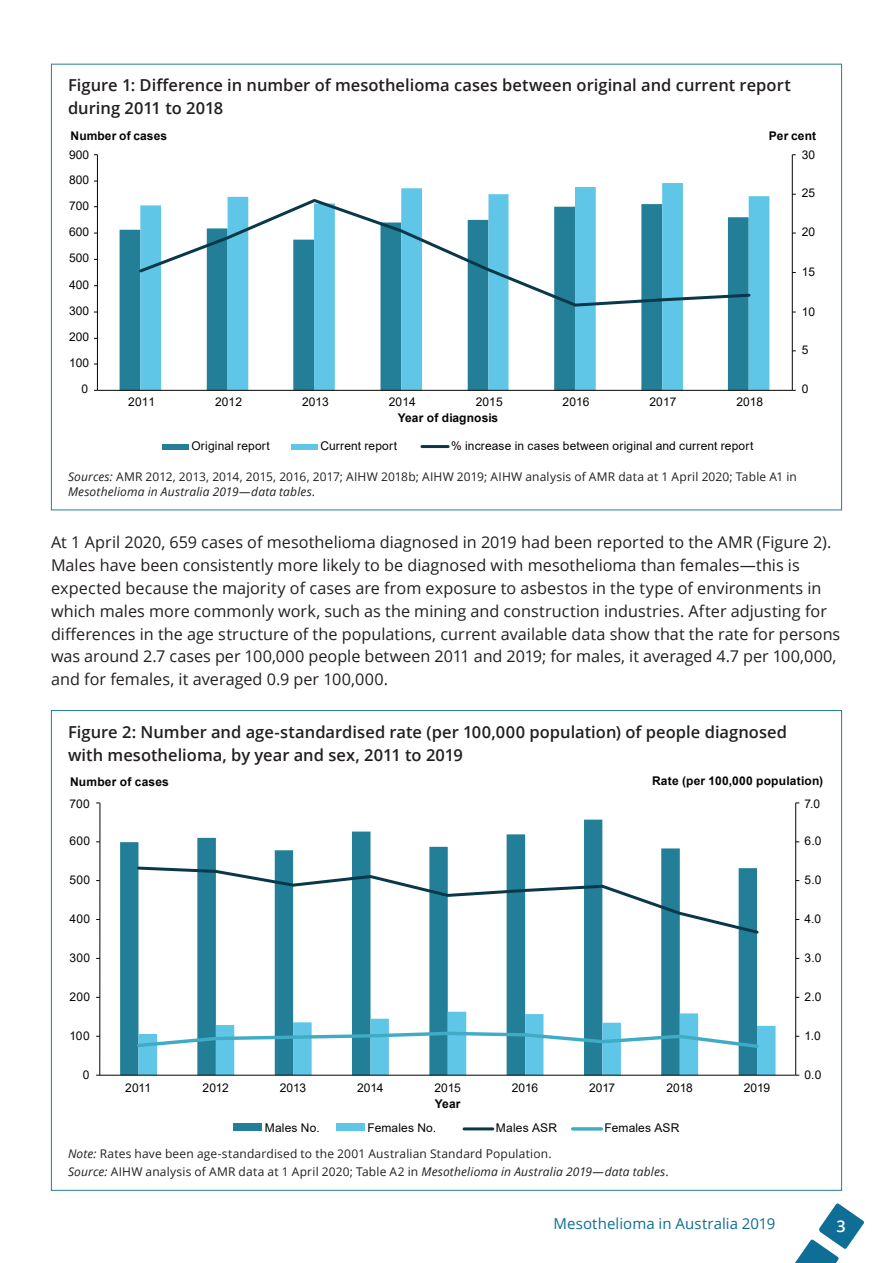
<style>
.page{position:relative;width:893px;height:1263px;background:#fff}
.page>*{position:absolute;margin:0;border:0;box-sizing:border-box;transform-origin:0 0}
.Figure_head{font:600 16.5px/22.8px "Open Sans";color:#231f20}
.Body_text{font:16.2px/22.8px "Open Sans";color:#231f20}
.t1{font:600 16.2px "Open Sans";color:#fff}
.t2{font:15px "Open Sans";letter-spacing:.005em;color:#0e6e95}
.t3{font:12px "Arial";letter-spacing:.01em;color:#040503}
.Figure_notes_and_sou{font:12px/14.4px "Open Sans";letter-spacing:.015em;color:#231f20}
.Figure_notes_and_sou-2{font:italic 12px "Open Sans";letter-spacing:.015em;color:#231f20}
.t4{font:700 12px "Arial";letter-spacing:.015em;color:#040503}
.s1{font-style:italic}
.s2{font-style:normal}
</style>
<div class="page">
<svg style="left:795px;top:1203px;width:69px;height:60px"></svg>
<div style="left:120px;top:229px;width:20px;height:161px;background:#237f97"></div>
<svg style="left:140px;top:183px;width:629px;height:207px"></svg>
<hr style="left:792px;top:155px;width:1px;height:235px;background:#040503">
<hr style="left:97px;top:155px;width:1px;height:235px;background:#040503">
<hr style="left:97px;top:390px;width:695px;height:1px;background:#040503">
<svg style="left:137px;top:197px;width:615px;height:112px"></svg>
<div style="left:162px;top:444px;width:27px;height:6px;background:#237f97"></div>
<div style="left:291px;top:444px;width:26px;height:6px;background:#60c6e7"></div>
<hr style="left:422px;top:445px;width:26px;height:3px;background:#083849">
<svg style="left:120px;top:820px;width:637px;height:255px"></svg>
<hr style="left:795px;top:803px;width:1px;height:272px;background:#040503">
<hr style="left:99px;top:803px;width:1px;height:272px;background:#040503">
<hr style="left:100px;top:1075px;width:696px;height:1px;background:#040503">
<svg style="left:135px;top:865px;width:624px;height:71px"></svg>
<svg style="left:135px;top:1012px;width:640px;height:63px"></svg>
<div style="left:233px;top:1123px;width:29px;height:8px;background:#237f97"></div>
<div style="left:336px;top:1123px;width:28px;height:8px;background:#60c6e7"></div>
<hr style="left:464px;top:1127px;width:29px;height:3px;background:#083849">
<hr style="left:573px;top:1127px;width:28px;height:3px;background:#3fabc5">
<p class="Figure_head" style="left:68px;top:74px;width:724px">Figure 1: Difference in number of mesothelioma cases between original and current report during 2011 to 2018</p>
<p class="t4" style="left:70px;top:127px;width:98px">Number of cases</p>
<p class="t4" style="left:769px;top:127px;width:49px">Per cent</p>
<p class="t3" style="left:69px;top:147px;width:22px">900</p>
<p class="t3" style="left:69px;top:171px;width:22px">800</p>
<p class="t3" style="left:69px;top:198px;width:22px">700</p>
<p class="t3" style="left:69px;top:224px;width:22px">600</p>
<p class="t3" style="left:69px;top:250px;width:22px">500</p>
<p class="t3" style="left:69px;top:276px;width:22px">400</p>
<p class="t3" style="left:69px;top:302px;width:22px">300</p>
<p class="t3" style="left:69px;top:329px;width:22px">200</p>
<p class="t3" style="left:69px;top:355px;width:22px">100</p>
<p class="t3" style="left:81px;top:381px;width:8px">0</p>
<p class="t3" style="left:128px;top:393px;width:28px">2011</p>
<p class="t3" style="left:215px;top:393px;width:28px">2012</p>
<p class="t3" style="left:302px;top:393px;width:28px">2013</p>
<p class="t3" style="left:389px;top:393px;width:28px">2014</p>
<p class="t3" style="left:476px;top:393px;width:28px">2015</p>
<p class="t3" style="left:563px;top:393px;width:28px">2016</p>
<p class="t3" style="left:649px;top:393px;width:28px">2017</p>
<p class="t3" style="left:736px;top:393px;width:28px">2018</p>
<p class="t4" style="left:398px;top:410px;width:102px">Year of diagnosis</p>
<p class="t3" style="left:191px;top:438px;width:80px">Original report</p>
<p class="t3" style="left:320px;top:438px;width:78px">Current report</p>
<p class="t3" style="left:451px;top:438px;width:304px">% increase in cases between original and current report</p>
<p class="t3" style="left:802px;top:147px;width:15px">30</p>
<p class="t3" style="left:802px;top:184px;width:15px">25</p>
<p class="t3" style="left:802px;top:224px;width:15px">20</p>
<p class="t3" style="left:802px;top:263px;width:15px">15</p>
<p class="t3" style="left:802px;top:304px;width:15px">10</p>
<p class="t3" style="left:802px;top:342px;width:8px">5</p>
<p class="t3" style="left:802px;top:381px;width:8px">0</p>
<p class="Figure_notes_and_sou" style="left:68px;top:470px;width:730px"><span class="s1">Sources:</span> AMR 2012, 2013, 2014, 2015, 2016, 2017; AIHW 2018b; AIHW 2019; AIHW analysis of AMR data at 1 April 2020; Table A1 in<br><span class="s1">Mesothelioma in Australia 2019—data tables</span>.</p>
<p class="Body_text" style="left:51px;top:531px;width:791px">At 1 April 2020, 659 cases of mesothelioma diagnosed in 2019 had been reported to the AMR (Figure 2).<br>Males have been consistently more likely to be diagnosed with mesothelioma than females—this is expected because the majority of cases are from exposure to asbestos in the type of environments in which males more commonly work, such as the mining and construction industries. After adjusting for differences in the age structure of the populations, current available data show that the rate for persons was around 2.7 cases per 100,000 people between 2011 and 2019; for males, it averaged 4.7 per 100,000, and for females, it averaged 0.9 per 100,000.</p>
<p class="Figure_head" style="left:68px;top:720px;width:720px">Figure 2: Number and age-standardised rate (per 100,000 population) of people diagnosed with mesothelioma, by year and sex, 2011 to 2019</p>
<p class="t4" style="left:70px;top:774px;width:100px">Number of cases</p>
<p class="t4" style="left:652px;top:773px;width:173px">Rate (per 100,000 population)</p>
<p class="t3" style="left:70px;top:795px;width:22px">700</p>
<p class="t3" style="left:70px;top:833px;width:22px">600</p>
<p class="t3" style="left:70px;top:872px;width:22px">500</p>
<p class="t3" style="left:70px;top:910px;width:22px">400</p>
<p class="t3" style="left:70px;top:949px;width:22px">300</p>
<p class="t3" style="left:70px;top:988px;width:22px">200</p>
<p class="t3" style="left:70px;top:1027px;width:22px">100</p>
<p class="t3" style="left:83px;top:1066px;width:8px">0</p>
<p class="t3" style="left:125px;top:1079px;width:27px">2011</p>
<p class="t3" style="left:202px;top:1079px;width:28px">2012</p>
<p class="t3" style="left:280px;top:1079px;width:28px">2013</p>
<p class="t3" style="left:357px;top:1079px;width:28px">2014</p>
<p class="t3" style="left:434px;top:1079px;width:28px">2015</p>
<p class="t3" style="left:512px;top:1079px;width:28px">2016</p>
<p class="t3" style="left:589px;top:1079px;width:28px">2017</p>
<p class="t3" style="left:666px;top:1079px;width:28px">2018</p>
<p class="t3" style="left:744px;top:1079px;width:28px">2019</p>
<p class="t4" style="left:435px;top:1095px;width:27px">Year</p>
<p class="t3" style="left:265px;top:1119px;width:56px">Males No.</p>
<p class="t3" style="left:367px;top:1119px;width:70px">Females No.</p>
<p class="t3" style="left:496px;top:1119px;width:63px">Males ASR</p>
<p class="t3" style="left:604px;top:1119px;width:76px">Females ASR</p>
<p class="Figure_notes_and_sou" style="left:68px;top:1146px;width:485px"><span class="s1">Note:</span> Rates have been age-standardised to the 2001 Australian Standard Population.</p>
<p class="Figure_notes_and_sou-2" style="left:68px;top:1164px;width:602px">Source: <span class="s2">AIHW analysis of AMR data at 1 April 2020; Table A2 in</span> Mesothelioma in Australia 2019—data tables<span class="s2">.</span></p>
<p class="t3" style="left:804px;top:795px;width:17px">7.0</p>
<p class="t3" style="left:804px;top:833px;width:18px">6.0</p>
<p class="t3" style="left:804px;top:872px;width:18px">5.0</p>
<p class="t3" style="left:804px;top:910px;width:18px">4.0</p>
<p class="t3" style="left:804px;top:949px;width:18px">3.0</p>
<p class="t3" style="left:804px;top:988px;width:18px">2.0</p>
<p class="t3" style="left:804px;top:1027px;width:18px">1.0</p>
<p class="t3" style="left:804px;top:1066px;width:18px">0.0</p>
<p class="t2" style="left:554px;top:1213px;width:223px">Mesothelioma in Australia 2019</p>
<p class="t1" style="left:836px;top:1215px;width:11px">3</p>
</div>
